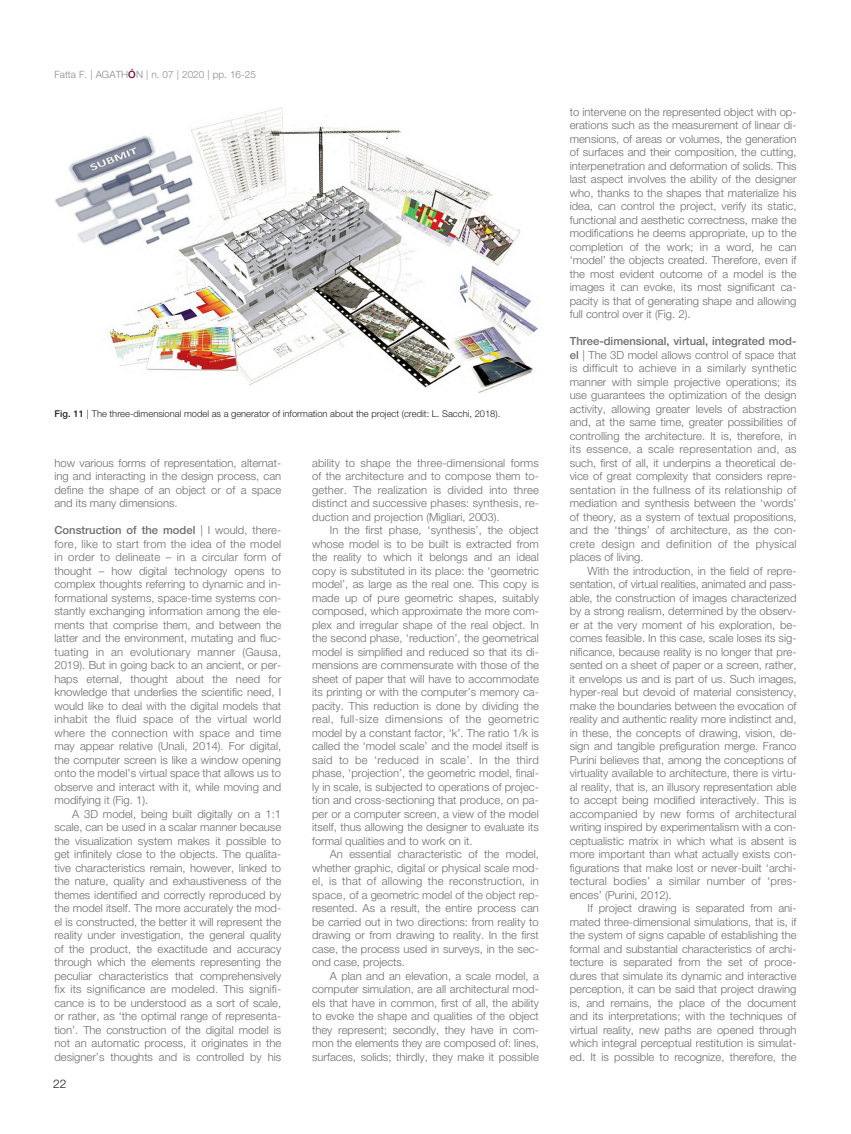
<style>
.page{position:relative;width:851px;height:1134px;background:#fff}
.page>*{position:absolute;margin:0;border:0;box-sizing:border-box;transform-origin:0 0}
.t1{font:300 11.88px "Helvetica Neue LT Std";color:#231f20}
.t2{font:300 11.25px/13.5px "Helvetica Neue LT Std";color:#6c6d70;text-align:justify}
.t3{font:300 10px "Helvetica Neue LT Std";color:#8c8989}
.t4{font:300 9.38px "Helvetica Neue LT Std";color:#231f20}
.s1{font-weight:500;color:#6c0a36}
.s2{font-weight:500}
</style>
<div class="page">
<img style="left:54px;top:107px;width:484px;height:286px">
<p class="t3" style="left:54px;top:70px;width:203px">Fatta F. | AGATH<span class="s1">Ó</span>N | n. 07 | 2020 | pp. 16-25</p>
<p class="t4" style="left:54px;top:411px;width:447px"><span class="s2">Fig. 11</span> | The three-dimensional model as a generator of information about the project (credit: L. Sacchi, 2018).</p>
<p class="t2" style="left:54px;top:457px;width:228px">how various forms of representation, alternat&shy;ing and interacting in the design process, can define the shape of an object or of a space and its many dimensions.</p>
<p class="t2" style="left:54px;top:524px;width:228px"><span class="s2">Construction of the model</span> | I would, there&shy;fore, like to start from the idea of the model in order to delineate – in a circular form of thought – how digital technology opens to complex thoughts referring to dynamic and in&shy;formational systems, space-time systems con&shy;stantly exchanging information among the ele&shy;ments that comprise them, and between the latter and the environment, mutating and fluc&shy;tuating in an evolutionary manner (Gausa, 2019). But in going back to an ancient, or per&shy;haps eternal, thought about the need for knowledge that underlies the scientific need, I would like to deal with the digital models that inhabit the fluid space of the virtual world where the connection with space and time may appear relative (Unali, 2014). For digital, the computer screen is like a window opening onto the model’s virtual space that allows us to observe and interact with it, while moving and modifying it (Fig. 1).</p>
<p class="t2" style="left:54px;top:808px;width:228px;text-indent:18px">A 3D model, being built digitally on a 1:1 scale, can be used in a scalar manner because the visualization system makes it possible to get infinitely close to the objects. The qualita&shy;tive characteristics remain, however, linked to the nature, quality and exhaustiveness of the themes identified and correctly reproduced by the model itself. The more accurately the mod&shy;el is constructed, the better it will represent the reality under investigation, the general quality of the product, the exactitude and accuracy through which the elements representing the peculiar characteristics that comprehensively fix its significance are modeled. This signifi&shy;cance is to be understood as a sort of scale, or rather, as ‘the optimal range of representa&shy;tion’. The construction of the digital model is not an automatic process, it originates in the designer’s thoughts and is controlled by his</p>
<p class="t1" style="left:53px;top:1079px;width:15px">22</p>
<p class="t2" style="left:312px;top:457px;width:228px">ability to shape the three-dimensional forms of the architecture and to compose them to&shy;gether. The realization is divided into three distinct and successive phases: synthesis, re&shy;duction and projection (Migliari, 2003).</p>
<p class="t2" style="left:312px;top:524px;width:228px;text-indent:18px">In the first phase, ‘synthesis’, the object whose model is to be built is extracted from the reality to which it belongs and an ideal copy is substituted in its place: the ‘geometric model’, as large as the real one. This copy is made up of pure geometric shapes, suitably composed, which approximate the more com&shy;plex and irregular shape of the real object. In the second phase, ‘reduction’, the geometrical model is simplified and reduced so that its di&shy;mensions are commensurate with those of the sheet of paper that will have to accommodate its printing or with the computer’s memory ca&shy;pacity. This reduction is done by dividing the real, full-size dimensions of the geometric model by a constant factor, ‘k’. The ratio 1/k is called the ‘model scale’ and the model itself is said to be ‘reduced in scale’. In the third phase, ‘projection’, the geometric model, final&shy;ly in scale, is subjected to operations of projec&shy;tion and cross-sectioning that produce, on pa&shy;per or a computer screen, a view of the model itself, thus allowing the designer to evaluate its formal qualities and to work on it.</p>
<p class="t2" style="left:312px;top:848px;width:228px;text-indent:18px">An essential characteristic of the model, whether graphic, digital or physical scale mod&shy;el, is that of allowing the reconstruction, in space, of a geometric model of the object rep&shy;resented. As a result, the entire process can be carried out in two directions: from reality to drawing or from drawing to reality. In the first case, the process used in surveys, in the sec&shy;ond case, projects.</p>
<p class="t2" style="left:312px;top:970px;width:228px;text-indent:18px">A plan and an elevation, a scale model, a computer simulation, are all architectural mod&shy;els that have in common, first of all, the ability to evoke the shape and qualities of the object they represent; secondly, they have in com&shy;mon the elements they are composed of: lines, surfaces, solids; thirdly, they make it possible</p>
<p class="t2" style="left:569px;top:106px;width:228px">to intervene on the represented object with op&shy;erations such as the measurement of linear di&shy;mensions, of areas or volumes, the generation of surfaces and their composition, the cutting, interpenetration and deformation of solids. This last aspect involves the ability of the designer who, thanks to the shapes that materialize his idea, can control the project, verify its static, functional and aesthetic correctness, make the modifications he deems appropriate, up to the completion of the work; in a word, he can ‘model’ the objects created. Therefore, even if the most evident outcome of a model is the images it can evoke, its most significant ca&shy;pacity is that of generating shape and allowing full control over it (Fig. 2).</p>
<p class="t2" style="left:569px;top:335px;width:228px"><span class="s2">Three-dimensional, virtual, integrated mod&shy;el</span> | The 3D model allows control of space that is difficult to achieve in a similarly synthetic manner with simple projective operations; its use guarantees the optimization of the design activity, allowing greater levels of abstraction and, at the same time, greater possibilities of controlling the architecture. It is, therefore, in its essence, a scale representation and, as such, first of all, it underpins a theoretical de&shy;vice of great complexity that considers repre&shy;sentation in the fullness of its relationship of mediation and synthesis between the ‘words’ of theory, as a system of textual propositions, and the ‘things’ of architecture, as the con&shy;crete design and definition of the physical places of living.</p>
<p class="t2" style="left:569px;top:565px;width:228px;text-indent:18px">With the introduction, in the field of repre&shy;sentation, of virtual realities, animated and pass&shy;able, the construction of images characterized by a strong realism, determined by the observ&shy;er at the very moment of his exploration, be&shy;comes feasible. In this case, scale loses its sig&shy;nificance, because reality is no longer that pre&shy;sented on a sheet of paper or a screen, rather, it envelops us and is part of us. Such images, hyper-real but devoid of material consistency, make the boundaries between the evocation of reality and authentic reality more indistinct and, in these, the concepts of drawing, vision, de&shy;sign and tangible prefiguration merge. Franco Purini believes that, among the conceptions of virtuality available to architecture, there is virtu&shy;al reality, that is, an illusory representation able to accept being modified interactively. This is accompanied by new forms of architectural writing inspired by experimentalism with a con&shy;ceptualistic matrix in which what is absent is more important than what actually exists con&shy;figurations that make lost or never-built ‘archi&shy;tectural bodies’ a similar number of ‘pres&shy;ences’ (Purini, 2012).</p>
<p class="t2" style="left:569px;top:902px;width:228px;text-indent:18px">If project drawing is separated from ani&shy;mated three-dimensional simulations, that is, if the system of signs capable of establishing the formal and substantial characteristics of archi&shy;tecture is separated from the set of proce&shy;dures that simulate its dynamic and interactive perception, it can be said that project drawing is, and remains, the place of the document and its interpretations; with the techniques of virtual reality, new paths are opened through which integral perceptual restitution is simulat&shy;ed. It is possible to recognize, therefore, the</p>
</div>
